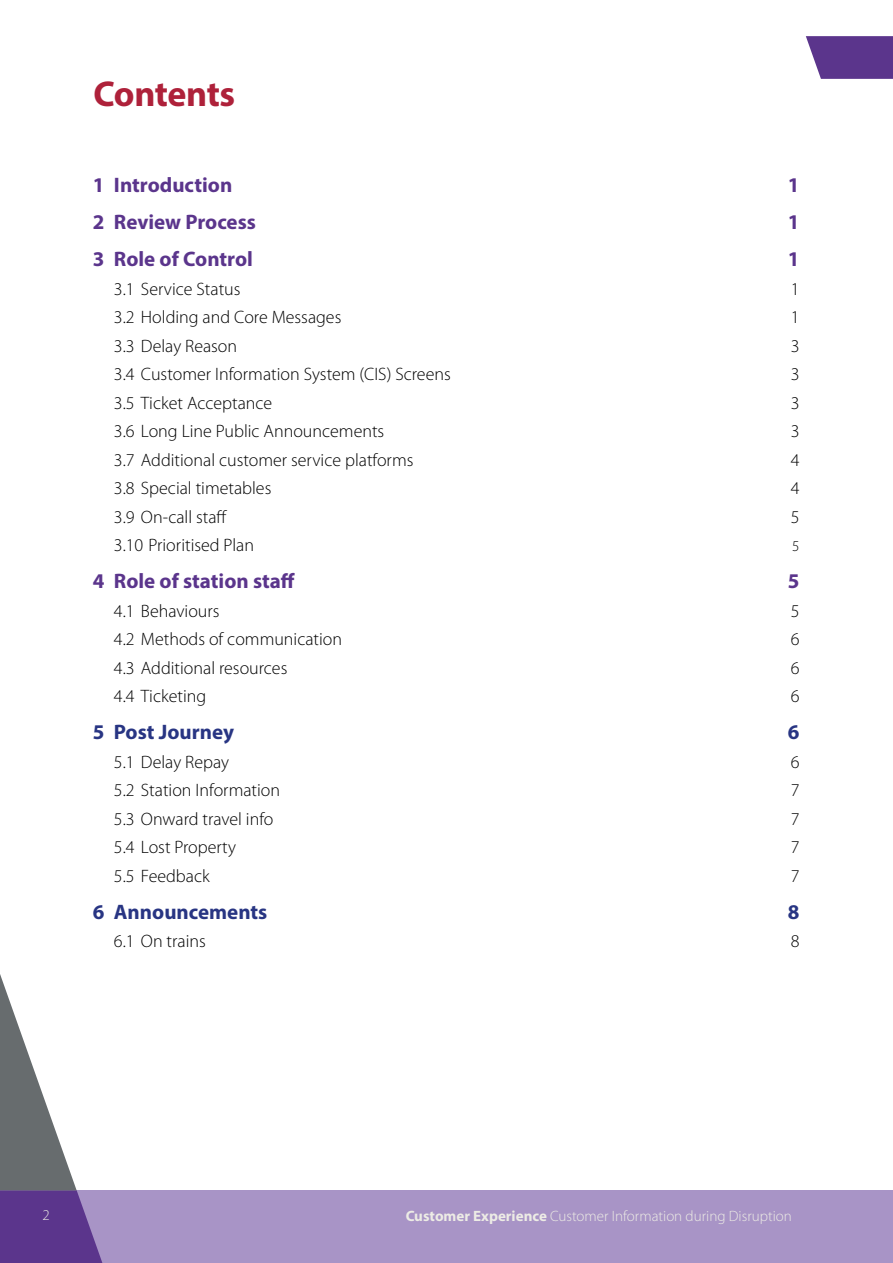
<style>
.page{position:relative;width:893px;height:1263px;background:#fff}
.page>*{position:absolute;margin:0;border:0;box-sizing:border-box;transform-origin:0 0}
.t1{font:700 36px "Myriad Pro";letter-spacing:-.015em;color:#ae213a}
.t2{font:700 21px "Myriad Pro";color:#5b358c}
.t3{font:700 21px "Myriad Pro";color:#283583}
.t4{font:300 18px "Myriad Pro";color:#000}
.t5{font:300 15px "Myriad Pro";color:#edece5}
.t6{font:300 15px "Myriad Pro";color:#000}
.s1{font-weight:700}
</style>
<div class="page">
<div style="left:0;top:1190px;width:893px;height:73px;background:#a894c6"></div>
<svg style="left:0;top:974px;width:102px;height:289px"></svg>
<svg style="left:806px;top:36px;width:87px;height:43px;background:#694796"></svg>
<h1 class="t1" style="left:94px;top:70px;width:143px">Contents</h1>
<p class="t2" style="left:93px;top:171px;width:141px">1 Introduction</p>
<p class="t2" style="left:788px;top:171px;width:13px">1</p>
<p class="t2" style="left:93px;top:208px;width:164px">2 Review Process</p>
<p class="t2" style="left:788px;top:208px;width:13px">1</p>
<p class="t2" style="left:93px;top:245px;width:161px">3 Role of Control</p>
<p class="t2" style="left:788px;top:245px;width:13px">1</p>
<p class="t4" style="left:114px;top:279px;width:128px">3.1 Service Status</p>
<p class="t4" style="left:791px;top:279px;width:10px">1</p>
<p class="t4" style="left:114px;top:307px;width:229px">3.2 Holding and Core Messages</p>
<p class="t4" style="left:791px;top:307px;width:10px">1</p>
<p class="t4" style="left:114px;top:336px;width:125px">3.3 Delay Reason</p>
<p class="t4" style="left:791px;top:336px;width:10px">3</p>
<p class="t4" style="left:114px;top:364px;width:338px">3.4 Customer Information System (CIS) Screens</p>
<p class="t4" style="left:791px;top:364px;width:10px">3</p>
<p class="t4" style="left:114px;top:393px;width:160px">3.5 Ticket Acceptance</p>
<p class="t4" style="left:791px;top:393px;width:10px">3</p>
<p class="t4" style="left:114px;top:421px;width:272px">3.6 Long Line Public Announcements</p>
<p class="t4" style="left:791px;top:421px;width:10px">3</p>
<p class="t4" style="left:114px;top:450px;width:301px">3.7 Additional customer service platforms</p>
<p class="t4" style="left:791px;top:450px;width:10px">4</p>
<p class="t4" style="left:114px;top:478px;width:159px">3.8 Special timetables</p>
<p class="t4" style="left:791px;top:478px;width:10px">4</p>
<p class="t4" style="left:114px;top:507px;width:115px">3.9 On-call staff</p>
<p class="t4" style="left:791px;top:507px;width:10px">5</p>
<p class="t4" style="left:114px;top:535px;width:142px">3.10 Prioritised Plan</p>
<p class="t6" style="left:792px;top:538px;width:9px">5</p>
<p class="t2" style="left:93px;top:567px;width:203px">4 Role of station staff</p>
<p class="t2" style="left:788px;top:567px;width:13px">5</p>
<p class="t4" style="left:114px;top:601px;width:107px">4.1 Behaviours</p>
<p class="t4" style="left:791px;top:601px;width:10px">5</p>
<p class="t4" style="left:114px;top:629px;width:230px">4.2 Methods of communication</p>
<p class="t4" style="left:791px;top:629px;width:10px">6</p>
<p class="t4" style="left:114px;top:658px;width:175px">4.3 Additional resources</p>
<p class="t4" style="left:791px;top:658px;width:10px">6</p>
<p class="t4" style="left:114px;top:686px;width:94px">4.4 Ticketing</p>
<p class="t4" style="left:791px;top:686px;width:10px">6</p>
<p class="t3" style="left:93px;top:718px;width:143px">5 Post Journey</p>
<p class="t3" style="left:788px;top:718px;width:13px">6</p>
<p class="t4" style="left:114px;top:752px;width:117px">5.1 Delay Repay</p>
<p class="t4" style="left:791px;top:752px;width:10px">6</p>
<p class="t4" style="left:114px;top:780px;width:168px">5.2 Station Information</p>
<p class="t4" style="left:791px;top:780px;width:10px">7</p>
<p class="t4" style="left:114px;top:809px;width:161px">5.3 Onward travel info</p>
<p class="t4" style="left:791px;top:809px;width:10px">7</p>
<p class="t4" style="left:114px;top:837px;width:124px">5.4 Lost Property</p>
<p class="t4" style="left:791px;top:837px;width:10px">7</p>
<p class="t4" style="left:114px;top:866px;width:97px">5.5 Feedback</p>
<p class="t4" style="left:791px;top:866px;width:10px">7</p>
<p class="t3" style="left:93px;top:898px;width:176px">6 Announcements</p>
<p class="t3" style="left:788px;top:898px;width:13px">8</p>
<p class="t4" style="left:114px;top:931px;width:93px">6.1 On trains</p>
<p class="t4" style="left:791px;top:931px;width:10px">8</p>
<p class="t5" style="left:43px;top:1207px;width:9px">2</p>
<p class="t5" style="left:406px;top:1207px;width:388px"><span class="s1">Customer Experience</span> Customer Information during Disruption</p>
</div>
